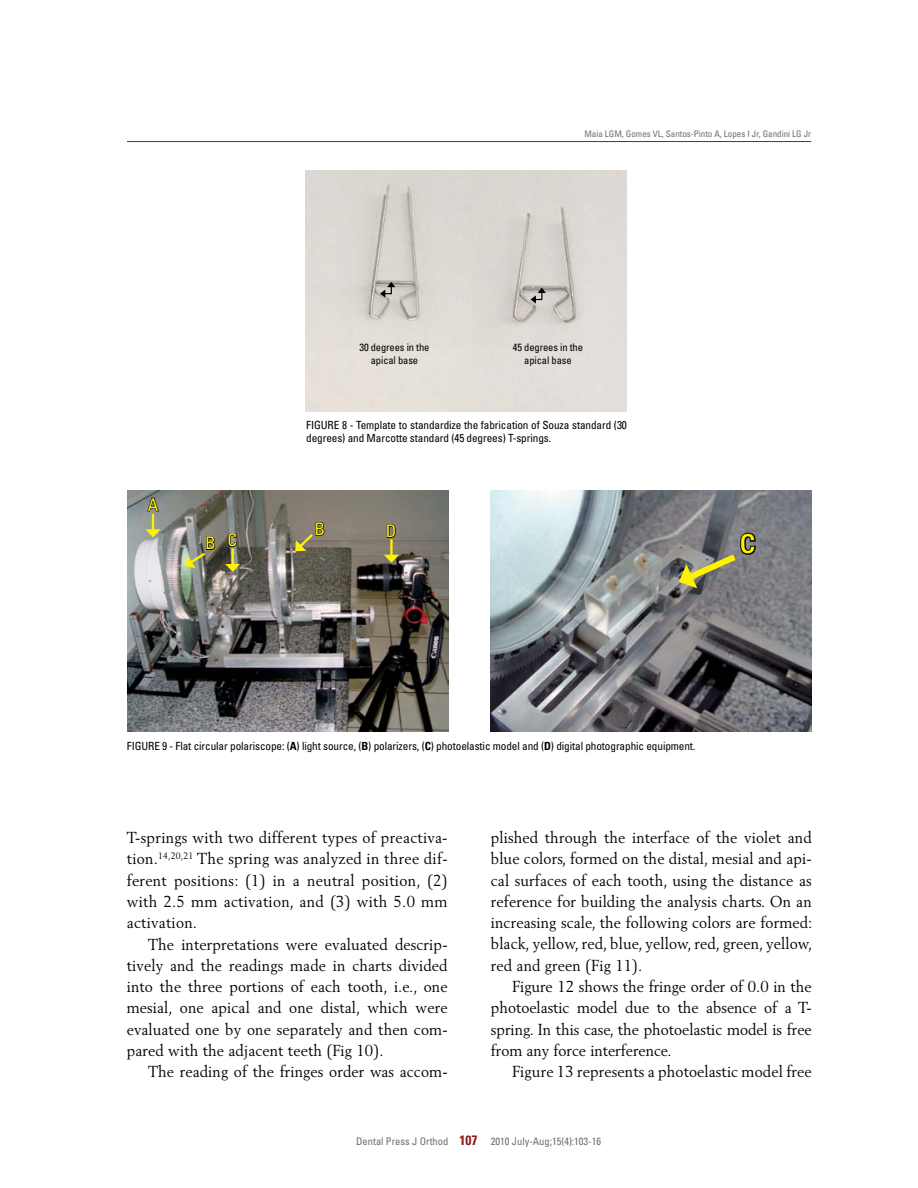
<style>
.page{position:relative;width:918px;height:1188px;background:#fff}
.page>*{position:absolute;margin:0;border:0;box-sizing:border-box;transform-origin:0 0}
.t1{font:condensed 37.35px "Univers";color:#fff200}
.t2{font:condensed 17.4px "Univers";color:#fff200}
.t3{font:15.75px/21.3px "Berling";letter-spacing:.01em;color:#000;text-align:justify;scale:.95 1}
.t4{font:condensed 11.25px/13.5px "Univers";letter-spacing:-.01em;color:#000}
.t5{font:condensed 10.5px/12.6px "Univers";letter-spacing:-.01em;color:#000;text-align:center}
.t6{font:condensed 10.5px "Univers";color:#6d6e71}
.t7{font:condensed 9px "Univers";color:#6d6e71}
.s1{font-weight:700}
.s2{font-weight:700;font-size:13.5px;color:#931b1a}
</style>
<div class="page">
<img style="left:128px;top:490px;width:320px;height:242px">
<hr style="left:390px;top:539px;width:3px;height:18px;background:#fff200">
<svg style="left:384px;top:555px;width:15px;height:8px"></svg>
<svg style="left:146px;top:492px;width:15px;height:45px"></svg>
<svg style="left:185px;top:536px;width:31px;height:32px"></svg>
<svg style="left:225px;top:532px;width:15px;height:40px"></svg>
<svg style="left:295px;top:521px;width:30px;height:30px"></svg>
<svg style="left:386px;top:524px;width:10px;height:14px"></svg>
<img style="left:491px;top:491px;width:321px;height:241px">
<svg style="left:679px;top:532px;width:78px;height:56px;background:#7f7e68"></svg>
<img style="left:305px;top:170px;width:321px;height:241px">
<svg style="left:378px;top:280px;width:18px;height:20px"></svg>
<svg style="left:529px;top:286px;width:18px;height:20px"></svg>
<hr style="left:127px;top:141px;width:684px;height:1px;background:#931b1a">
<p class="t7" style="left:584px;top:128px;width:228px">Maia LGM, Gomes VL, Santos-Pinto A, Lopes I Jr, Gandini LG Jr</p>
<p class="t5" style="left:359px;top:341px;width:72px">30 degrees in the apical base</p>
<p class="t5" style="left:513px;top:341px;width:72px">45 degrees in the apical base</p>
<p class="t2" style="left:148px;top:494px;width:12px">A</p>
<p class="t2" style="left:205px;top:531px;width:33px">B C</p>
<p class="t4" style="left:306px;top:418px;width:322px">FIGURE 8 - Template to standardize the fabrication of Souza standard (30 degrees) and Marcotte standard (45 degrees) T-springs.</p>
<p class="t2" style="left:315px;top:518px;width:12px">B</p>
<p class="t2" style="left:386px;top:520px;width:12px">D</p>
<h1 class="t1" style="left:739px;top:516px;width:20px">c</h1>
<p class="t4" style="left:127px;top:739px;width:570px">FIGURE 9 - Flat circular polariscope: (<span class="s1">A</span>) light source, (<span class="s1">B</span>) polarizers, (<span class="s1">C</span>) photoelastic model and (<span class="s1">D</span>) digital photographic equipment.</p>
<p class="t3" style="left:127px;top:827px;width:339px">T-springs with two different types of preactiva&shy;tion.<sup>14,20,21</sup> The spring was analyzed in three dif&shy;ferent positions: (1) in a neutral position, (2) with 2.5 mm activation, and (3) with 5.0 mm activation.</p>
<p class="t3" style="left:127px;top:933px;width:339px;text-indent:21px">The interpretations were evaluated descrip&shy;tively and the readings made in charts divided into the three portions of each tooth, i.e., one mesial, one apical and one distal, which were evaluated one by one separately and then com&shy;pared with the adjacent teeth (Fig 10).</p>
<p class="t3" style="left:148px;top:1061px;width:317px">The reading of the fringes order was accom-</p>
<p class="t3" style="left:491px;top:827px;width:340px">plished through the interface of the violet and blue colors, formed on the distal, mesial and api&shy;cal surfaces of each tooth, using the distance as reference for building the analysis charts. On an increasing scale, the following colors are formed: black, yellow, red, blue, yellow, red, green, yellow, red and green (Fig 11).</p>
<p class="t3" style="left:491px;top:976px;width:339px;text-indent:21px">Figure 12 shows the fringe order of 0.0 in the photoelastic model due to the absence of a T&shy;spring. In this case, the photoelastic model is free from any force interference.</p>
<p class="t3" style="left:512px;top:1061px;width:317px">Figure 13 represents a photoelastic model free</p>
<p class="t6" style="left:356px;top:1134px;width:246px">Dental Press J Orthod <span class="s2">107</span> 2010 July-Aug;15(4):103-16</p>
</div>
